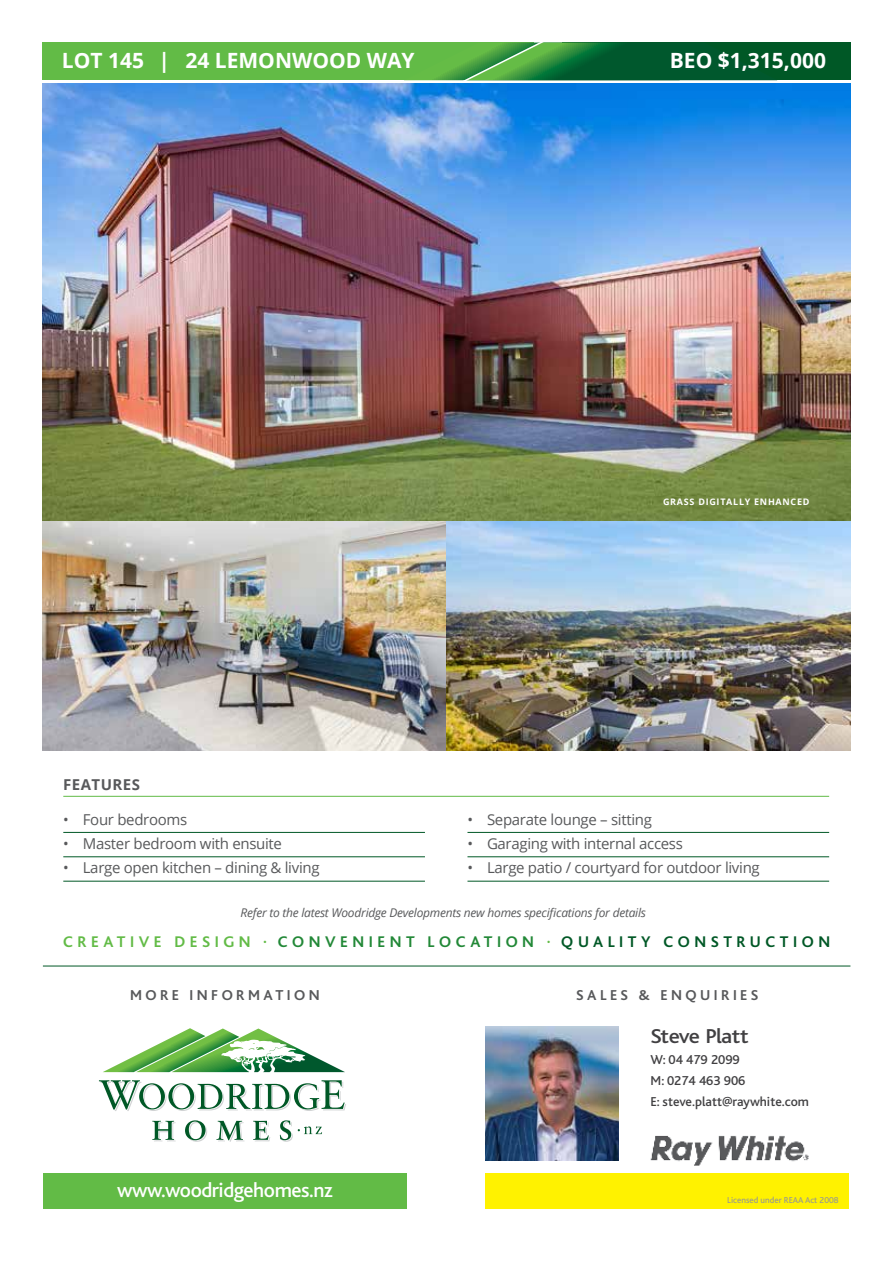
<style>
.page{position:relative;width:893px;height:1263px;background:#fff}
.page>*{position:absolute;margin:0;border:0;box-sizing:border-box;transform-origin:0 0}
.t1{font:700 21px "Open Sans";color:#fff}
.t2{font:500 21px "Bliss";letter-spacing:-.02em;color:#fff}
.t3{font:500 21px "Bliss";letter-spacing:-.035em;color:#414042;scale:1.1 1}
.t4{font:700 16.2px "Bliss";letter-spacing:.28em;color:#005826}
.t5{font:15px "Open Sans";letter-spacing:-.02em;color:#58595b}
.t6{font:700 15px "Bliss";letter-spacing:.23em;color:#58595b}
.t7{font:700 15px "Open Sans";letter-spacing:.03em;color:#58595b}
.t8{font:500 13.5px/21px "Bliss";color:#414042}
.t9{font:italic 12px "Open Sans";letter-spacing:-.02em;color:#58595b}
.t10{font:9px "Bliss";color:#939598}
.t11{font:700 9px "Open Sans";letter-spacing:.08em;color:#fff}
.s1{color:#62bb46}
.s2{font-size:9.75px;color:#62bb46}
.s3{color:#228837}
</style>
<div class="page">
<div style="left:485px;top:1173px;width:364px;height:35px;background:#fff200"></div>
<div style="left:43px;top:1173px;width:364px;height:35px;background:#62bb46"></div>
<hr style="left:43px;top:966px;width:807px;height:1px;background:#005826">
<div style="left:43px;top:43px;width:491px;height:37px;background:#62bb46"></div>
<div style="left:562px;top:43px;width:288px;height:37px;background:#00582d"></div>
<svg style="left:436px;top:43px;width:185px;height:37px"></svg>
<svg style="left:103px;top:1028px;width:184px;height:44px"></svg>
<svg style="left:99px;top:1080px;width:247px;height:62px"></svg>
<img style="left:650px;top:1135px;width:159px;height:31px">
<img style="left:485px;top:1026px;width:133px;height:135px">
<img style="left:42px;top:84px;width:808px;height:667px">
<hr style="left:63px;top:796px;width:766px;height:1px;background:#62bb46">
<hr style="left:63px;top:832px;width:362px;height:1px;background:#005826">
<hr style="left:63px;top:856px;width:362px;height:1px;background:#005826">
<hr style="left:63px;top:881px;width:362px;height:1px;background:#005826">
<hr style="left:467px;top:832px;width:362px;height:1px;background:#005826">
<hr style="left:467px;top:856px;width:362px;height:1px;background:#005826">
<hr style="left:467px;top:881px;width:362px;height:1px;background:#005826">
<h1 class="t1" style="left:62px;top:46px;width:354px">LOT 145 | 24 LEMONWOOD WAY</h1>
<h1 class="t1" style="left:670px;top:46px;width:158px">BEO $1,315,000</h1>
<p class="t7" style="left:63px;top:773px;width:78px">FEATURES</p>
<p class="t5" style="left:63px;top:809px;width:126px">• Four bedrooms</p>
<p class="t5" style="left:63px;top:833px;width:220px">• Master bedroom with ensuite</p>
<p class="t5" style="left:63px;top:857px;width:258px">• Large open kitchen – dining &amp; living</p>
<p class="t11" style="left:663px;top:495px;width:148px">GRASS DIGITALLY ENHANCED</p>
<p class="t5" style="left:467px;top:809px;width:186px">• Separate lounge – sitting</p>
<p class="t5" style="left:467px;top:833px;width:217px">• Garaging with internal access</p>
<p class="t5" style="left:467px;top:857px;width:294px">• Large patio / courtyard for outdoor living</p>
<p class="t9" style="left:241px;top:904px;width:407px">Refer to the latest Woodridge Developments new homes specifications for details</p>
<p class="t4" style="left:63px;top:933px;width:768px"><span class="s1">CREATIVE DESIGN</span> <span class="s2">•</span> <span class="s3">CONVENIENT LOCATION</span> <span class="s2">•</span> QUALITY CONSTRUCTION</p>
<p class="t6" style="left:130px;top:987px;width:191px">MORE INFORMATION</p>
<h1 class="t2" style="left:117px;top:1179px;width:217px">www.woodridgehomes.nz</h1>
<p class="t6" style="left:576px;top:987px;width:184px">SALES &amp; ENQUIRIES</p>
<h1 class="t3" style="left:651px;top:1025px;width:91px">Steve Platt</h1>
<p class="t8" style="left:651px;top:1049px;width:160px">W: 04 479 2099<br>M: 0274 463 906<br>E: steve.platt@raywhite.com</p>
<p class="t10" style="left:727px;top:1195px;width:113px">Licensed under REAA Act 2008</p>
</div>
